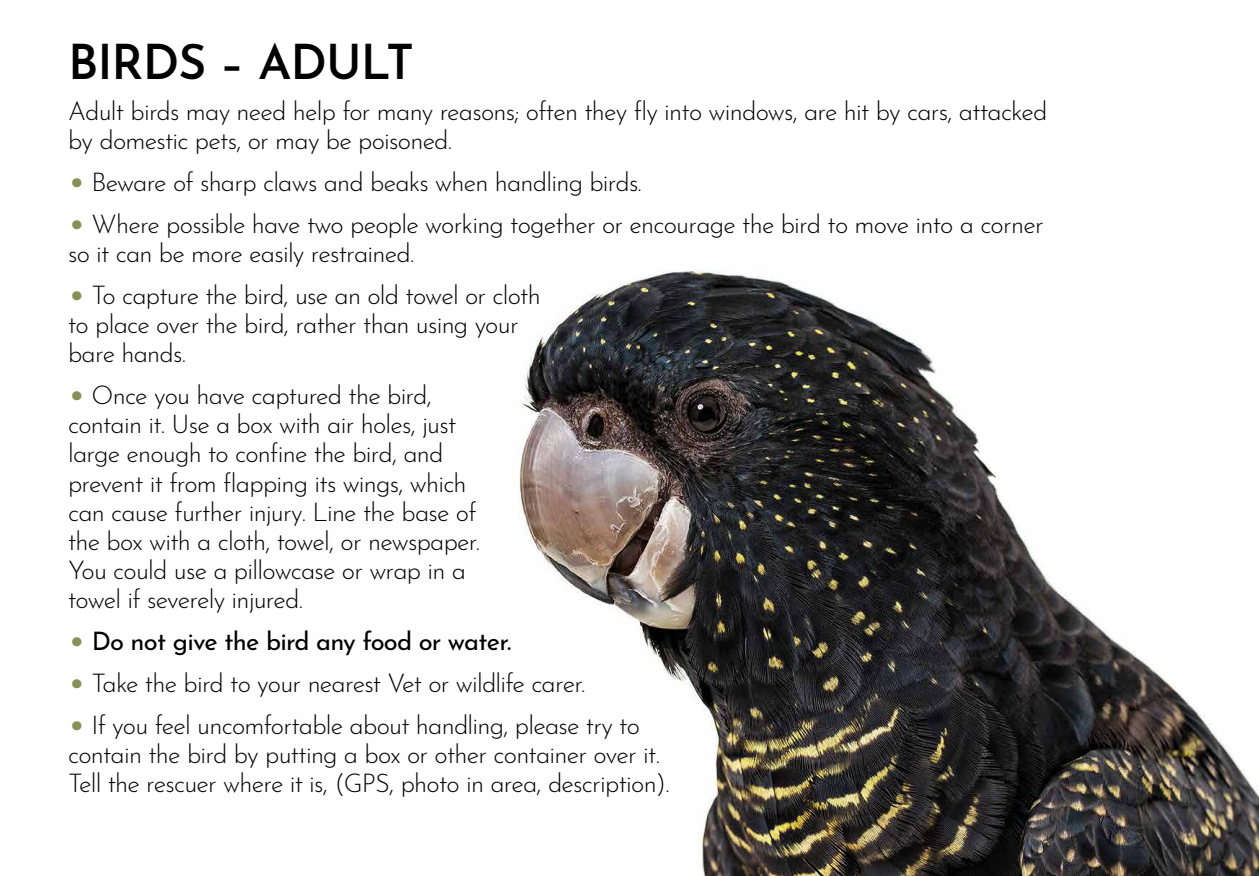
<style>
.page{position:relative;width:1259px;height:876px;background:#fff}
.page>*{position:absolute;margin:0;border:0;box-sizing:border-box;transform-origin:0 0}
.t1{font:600 48px "Josefin Sans";letter-spacing:-.02em;color:#000}
.t2{font:300 25.5px/29.1px "Josefin Sans";letter-spacing:-.03em;color:#000}
.t3{font:25.5px "Josefin Sans";letter-spacing:-.03em;color:#000}
.s1{font-weight:400;font-size:36px;color:#869057}
.s2{font-size:36px;color:#869057}
</style>
<div class="page">
<img style="left:519px;top:270px;width:740px;height:606px">
<h1 class="t1" style="left:68px;top:21px;width:348px">BIRDS – ADULT</h1>
<p class="t2" style="left:68px;top:94px;width:981px">Adult birds may need help for many reasons; often they fly into windows, are hit by cars, attacked by domestic pets, or may be poisoned.</p>
<p class="t2" style="left:68px;top:165px;width:575px"><span class="s1">•</span> Beware of sharp claws and beaks when handling birds.</p>
<p class="t2" style="left:68px;top:207px;width:977px"><span class="s1">•</span> Where possible have two people working together or encourage the bird to move into a corner so it can be more easily restrained.</p>
<p class="t2" style="left:68px;top:278px;width:474px"><span class="s1">•</span> To capture the bird, use an old towel or cloth to place over the bird, rather than using your bare hands.</p>
<p class="t2" style="left:68px;top:378px;width:413px"><span class="s1">•</span> Once you have captured the bird, contain it. Use a box with air holes, just large enough to confine the bird, and prevent it from flapping its wings, which can cause further injury. Line the base of the box with a cloth, towel, or newspaper.<br>You could use a pillowcase or wrap in a towel if severely injured.</p>
<p class="t3" style="left:68px;top:620px;width:445px"><span class="s2">•</span> Do not give the bird any food or water.</p>
<p class="t2" style="left:68px;top:666px;width:519px"><span class="s1">•</span> Take the bird to your nearest Vet or wildlife carer.</p>
<p class="t2" style="left:68px;top:708px;width:603px"><span class="s1">•</span> If you feel uncomfortable about handling, please try to contain the bird by putting a box or other container over it.<br>Tell the rescuer where it is, (GPS, photo in area, description).</p>
</div>
